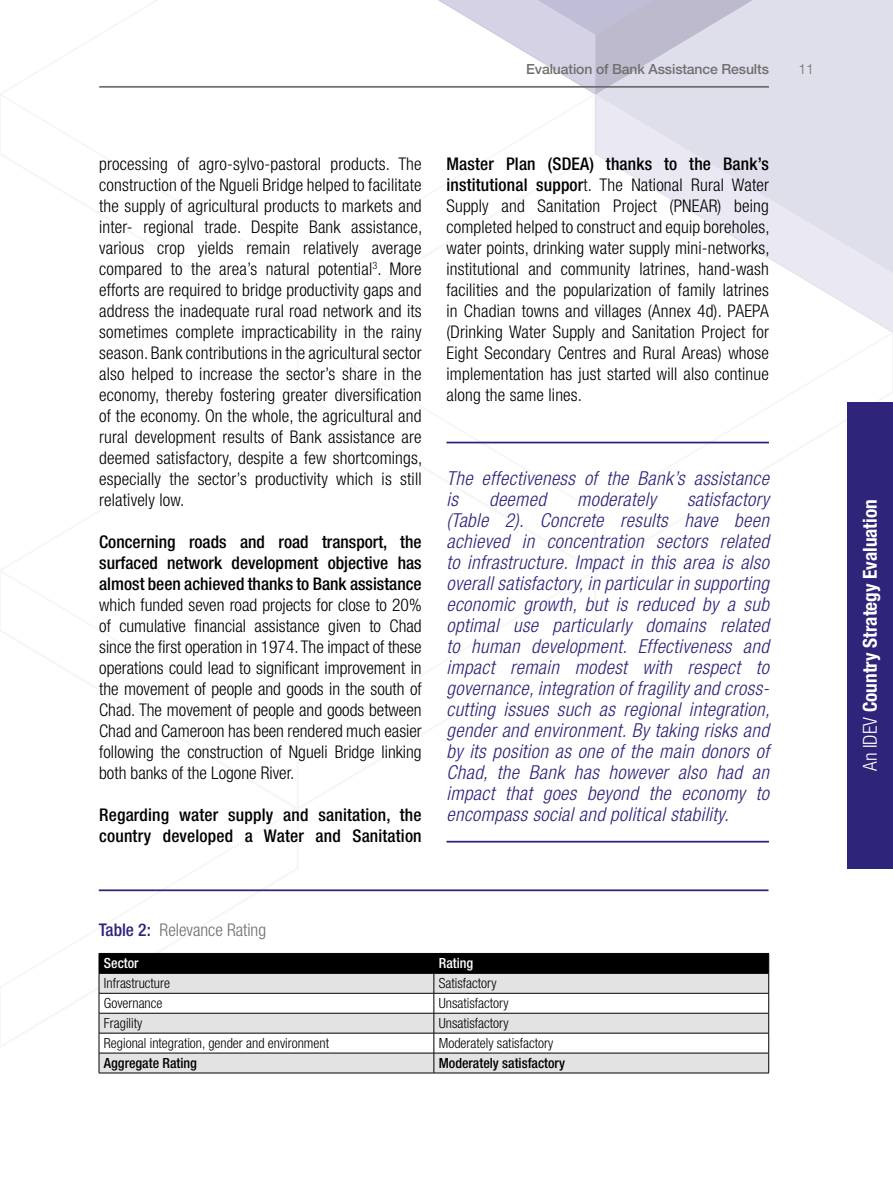
<style>
.page{position:relative;width:893px;height:1191px;background:#fff}
.page>*{position:absolute;margin:0;border:0;box-sizing:border-box;transform-origin:0 0}
.t1{font:italic 300 condensed 19.25px/21px "Helvetica Neue LT Std";letter-spacing:.02em;color:#2e247a}
.t2{font:700 condensed 19.25px "Helvetica Neue LT Std";color:#fff}
.t3{font:300 condensed 17.5px/21px "Helvetica Neue LT Std";letter-spacing:.01em;color:#000;text-align:justify}
.t4{font:500 condensed 17.5px/21px "Helvetica Neue LT Std";letter-spacing:.01em;color:#000;text-align:justify}
.t5{font:300 condensed 17.5px "Helvetica Neue LT Std";color:#706f6f}
.t6{font:300 condensed 14px "Helvetica Neue LT Std";color:#000}
.t7{font:500 condensed 14px "Helvetica Neue LT Std";color:#000}
.t8{font:500 14px "Helvetica Neue LT Std";letter-spacing:-.01em;color:#706f6f}
.t9{font:500 condensed 14px "Helvetica Neue LT Std";color:#fff}
.t10{font:300 14px "Helvetica Neue LT Std";color:#706f6f}
.s1{font-weight:500}
.s2{font-weight:500;color:#2e247a}
.s3{font-weight:300}
</style>
<div class="page">
<svg style="left:98px;top:889px;width:202px;height:161px"></svg>
<svg style="left:597px;top:332px;width:296px;height:112px"></svg>
<svg style="left:446px;top:441px;width:151px;height:3px"></svg>
<svg style="left:438px;top:0;width:455px;height:332px"></svg>
<hr style="left:99px;top:86px;width:670px;height:2px;background:#706f6f">
<div style="left:847px;top:402px;width:46px;height:466px;background:#2e247a"></div>
<hr style="left:446px;top:442px;width:323px;height:1px;background:#2e247a">
<hr style="left:446px;top:841px;width:323px;height:1px;background:#2e247a">
<svg style="left:99px;top:953px;width:670px;height:119px"></svg>
<hr style="left:99px;top:1072px;width:335px;height:1px;background:#000">
<hr style="left:434px;top:1072px;width:335px;height:1px;background:#000">
<hr style="left:99px;top:889px;width:669px;height:2px;background:#2e247a">
<p class="t8" style="left:526px;top:61px;width:244px">Evaluation of Bank Assistance Results</p>
<p class="t10" style="left:798px;top:61px;width:17px">11</p>
<p class="t3" style="left:99px;top:153px;width:325px">processing of agro-sylvo-pastoral products. The construction of the Ngueli Bridge helped to facilitate the supply of agricultural products to markets and inter- regional trade. Despite Bank assistance, various crop yields remain relatively average compared to the area’s natural potential<sup>3</sup>. More efforts are required to bridge productivity gaps and address the inadequate rural road network and its sometimes complete impracticability in the rainy season. Bank contributions in the agricultural sector also helped to increase the sector’s share in the economy, thereby fostering greater diversification of the economy. On the whole, the agricultural and rural development results of Bank assistance are deemed satisfactory, despite a few shortcomings, especially the sector’s productivity which is still relatively low.</p>
<p class="t4" style="left:99px;top:531px;width:324px">Concerning roads and road transport, the surfaced network development objective has almost been achieved thanks to Bank assistance</p>
<p class="t3" style="left:99px;top:594px;width:324px">which funded seven road projects for close to 20% of cumulative financial assistance given to Chad since the first operation in 1974. The impact of these operations could lead to significant improvement in the movement of people and goods in the south of Chad. The movement of people and goods between Chad and Cameroon has been rendered much easier following the construction of Ngueli Bridge linking both banks of the Logone River.</p>
<p class="t4" style="left:99px;top:804px;width:324px">Regarding water supply and sanitation, the country developed a Water and Sanitation</p>
<p class="t3" style="left:446px;top:153px;width:325px"><span class="s1">Master Plan (SDEA) thanks to the Bank’s institutional suppor</span>t. The National Rural Water Supply and Sanitation Project (PNEAR) being completed helped to construct and equip boreholes, water points, drinking water supply mini-networks, institutional and community latrines, hand-wash facilities and the popularization of family latrines in Chadian towns and villages (Annex 4d). PAEPA (Drinking Water Supply and Sanitation Project for Eight Secondary Centres and Rural Areas) whose implementation has just started will also continue along the same lines.</p>
<p class="t1" style="left:446px;top:468px;width:324px">The effectiveness of the Bank’s assistance is</p>
<p class="t1" style="left:446px;top:489px;width:325px;text-align:justify;text-indent:241px">satisfactory (Table 2). Concrete results have been achieved in concentration sectors related to infrastructure. Impact in this area is also overall satisfactory, in particular in supporting economic growth, but is reduced by a sub optimal use particularly domains related to human development. Effectiveness and impact remain modest with respect to governance, integration of fragility and cross&shy;cutting issues such as regional integration, gender and environment. By taking risks and by its position as one of the main donors of Chad, the Bank has however also had an impact that goes beyond the economy to encompass social and political stability.</p>
<p class="t1" style="left:489px;top:489px;width:58px">deemed</p>
<p class="t1" style="left:577px;top:489px;width:80px">moderately</p>
<p class="t5" style="left:99px;top:919px;width:169px"><span class="s2">Table 2:</span> Relevance Rating</p>
<p class="t9" style="left:104px;top:955px;width:36px">Sector</p>
<p class="t9" style="left:439px;top:955px;width:36px">Rating</p>
<p class="t6" style="left:104px;top:975px;width:68px">Infrastructure</p>
<p class="t6" style="left:439px;top:975px;width:59px">Satisfactory</p>
<p class="t6" style="left:104px;top:995px;width:60px">Governance</p>
<p class="t6" style="left:439px;top:995px;width:71px">Unsatisfactory</p>
<p class="t6" style="left:104px;top:1015px;width:40px">Fragility</p>
<p class="t6" style="left:439px;top:1015px;width:71px">Unsatisfactory</p>
<p class="t6" style="left:104px;top:1035px;width:227px">Regional integration, gender and environment</p>
<p class="t6" style="left:439px;top:1035px;width:116px">Moderately satisfactory</p>
<p class="t7" style="left:104px;top:1054px;width:95px">Aggregate Rating</p>
<p class="t7" style="left:439px;top:1054px;width:128px">Moderately satisfactory</p>
<p class="t2" style="left:858px;top:771px;width:273px;rotate:-90deg"><span class="s3">An IDEV</span> Country Strategy Evaluation</p>
</div>
